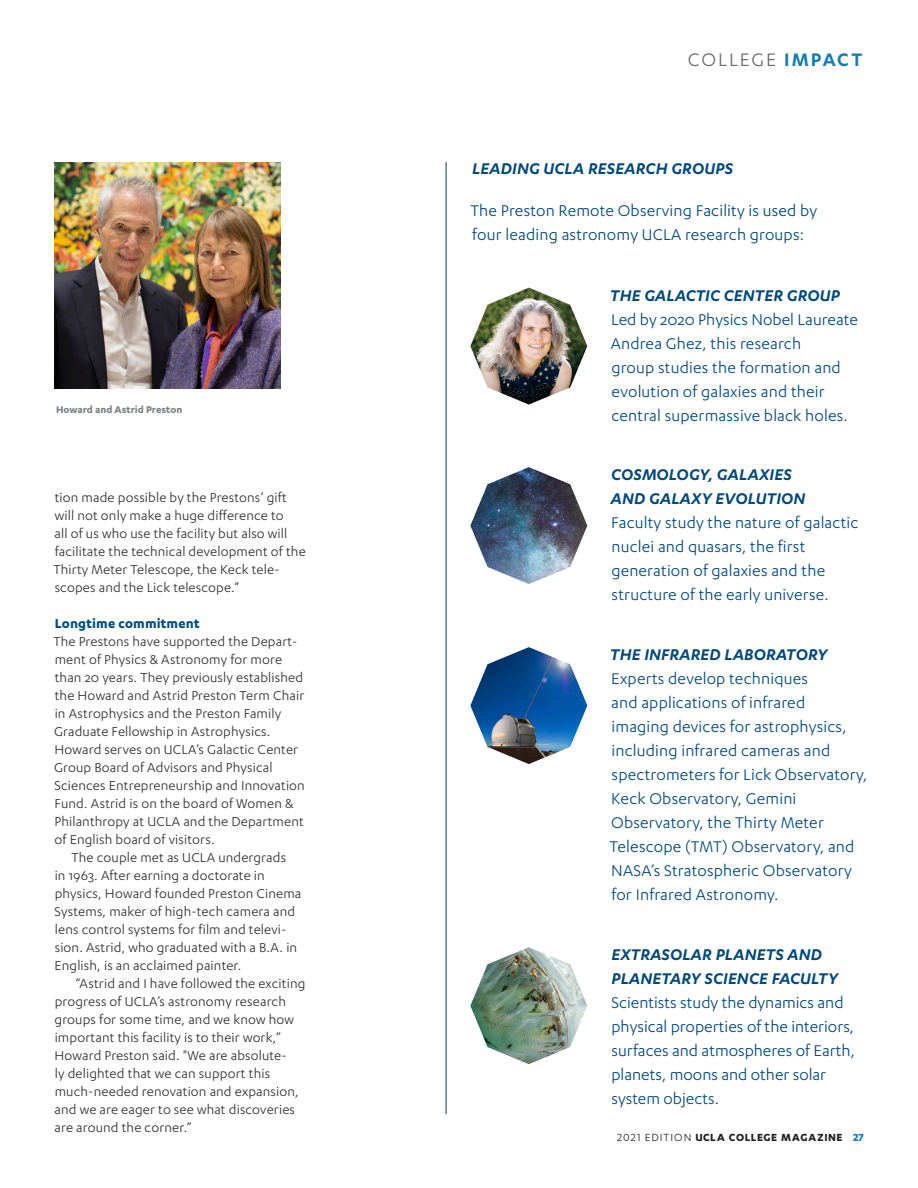
<style>
.page{position:relative;width:918px;height:1188px;background:#fff}
.page>*{position:absolute;margin:0;border:0;box-sizing:border-box;transform-origin:0 0}
.t1{font:21px "Karbon";letter-spacing:.09em;color:#69696c}
.sidebar_copy_2{font:18px/24px "Karbon";letter-spacing:.01em;color:#00497b}
.sidebar_subhead_2{font:italic 600 18px/24px "Karbon";letter-spacing:.01em;color:#00497b}
.sidebar_subhead_2-2{font:18px/24px "Karbon";letter-spacing:.01em;color:#00497b}
.body{font:15px/18px "Karbon";letter-spacing:.01em;color:#312f30}
.body_noindent{font:15px/18px "Karbon";letter-spacing:.01em;color:#312f30}
.body_callouts{font:700 15px "Karbon";letter-spacing:.01em;color:#004f80}
.t2{font:700 12px "Karbon";letter-spacing:.055em;color:#231f20}
.t3{font:700 11.25px "Karbon";color:#808285}
.s1{font-weight:600;color:#157bb7}
.s2{font-weight:400}
.s3{color:#157bb7}
</style>
<div class="page">
<img style="left:54px;top:162px;width:227px;height:227px">
<hr style="left:446px;top:162px;width:1px;height:952px;background:#00395c">
<img style="left:470px;top:288px;width:117px;height:117px">
<img style="left:470px;top:467px;width:117px;height:117px">
<img style="left:470px;top:647px;width:117px;height:117px">
<img style="left:470px;top:947px;width:117px;height:117px">
<p class="t3" style="left:56px;top:403px;width:128px">Howard and Astrid Preston</p>
<p class="body" style="left:53px;top:488px;width:254px">tion made possible by the Prestons’ gift will not only make a huge difference to<br>all of us who use the facility but also will facilitate the technical development of the Thirty Meter Telescope, the Keck tele&shy;scopes and the Lick telescope.”</p>
<p class="body_callouts" style="left:55px;top:615px;width:146px">Longtime commitment</p>
<p class="body_noindent" style="left:53px;top:632px;width:253px">The Prestons have supported the Depart&shy;ment of Physics &amp; Astronomy for more than 20 years. They previously established the Howard and Astrid Preston Term Chair in Astrophysics and the Preston Family Graduate Fellowship in Astrophysics.<br>Howard serves on UCLA’s Galactic Center Group Board of Advisors and Physical Sciences Entrepreneurship and Innovation Fund. Astrid is on the board of Women &amp; Philanthropy at UCLA and the Department of English board of visitors.</p>
<p class="body" style="left:55px;top:848px;width:248px;text-indent:17px">The couple met as UCLA undergrads<br>in 1963. After earning a doctorate in physics, Howard founded Preston Cinema Systems, maker of high-tech camera and lens control systems for film and televi&shy;sion. Astrid, who graduated with a B.A. in English, is an acclaimed painter.</p>
<p class="body" style="left:55px;top:974px;width:252px;text-indent:20px">“Astrid and I have followed the exciting progress of UCLA’s astronomy research groups for some time, and we know how important this facility is to their work,” Howard Preston said. "We are absolute-<br>ly delighted that we can support this much-needed renovation and expansion, and we are eager to see what discoveries are around the corner.”</p>
<p class="t1" style="left:688px;top:49px;width:176px">COLLEGE <span class="s1">IMPACT</span></p>
<p class="sidebar_subhead_2" style="left:472px;top:156px;width:263px">LEADING UCLA RESEARCH GROUPS</p>
<p class="sidebar_subhead_2-2" style="left:470px;top:198px;width:348px">The Preston Remote Observing Facility is used by four leading astronomy UCLA research groups:</p>
<p class="sidebar_subhead_2" style="left:610px;top:283px;width:231px">THE GALACTIC CENTER GROUP</p>
<p class="sidebar_copy_2" style="left:611px;top:307px;width:249px">Led by 2020 Physics Nobel Laureate<br>Andrea Ghez, this research<br>group studies the formation and evolution of galaxies and their central supermassive black holes.</p>
<p class="sidebar_subhead_2" style="left:611px;top:462px;width:196px">COSMOLOGY, GALAXIES<br>AND GALAXY EVOLUTION</p>
<p class="sidebar_copy_2" style="left:611px;top:510px;width:249px">Faculty study the nature of galactic nuclei and quasars, the first generation of galaxies and the structure of the early universe.</p>
<p class="sidebar_subhead_2" style="left:610px;top:642px;width:219px">THE INFRARED LABORATORY</p>
<p class="sidebar_copy_2" style="left:610px;top:666px;width:259px">Experts develop techniques<br>and applications of infrared<br>imaging devices for astrophysics, including infrared cameras and spectrometers for Lick Observatory,<br>Keck Observatory, Gemini<br>Observatory, the Thirty Meter<br>Telescope (TMT) Observatory, and<br>NASA’s Stratospheric Observatory for Infrared Astronomy.</p>
<p class="sidebar_subhead_2" style="left:611px;top:942px;width:228px">EXTRASOLAR PLANETS AND<br>PLANETARY SCIENCE FACULTY</p>
<p class="sidebar_copy_2" style="left:611px;top:990px;width:245px">Scientists study the dynamics and physical properties of the interiors, surfaces and atmospheres of Earth, planets, moons and other solar system objects.</p>
<p class="t2" style="left:617px;top:1131px;width:248px"><span class="s2">2021 EDITION</span> UCLA COLLEGE MAGAZINE <span class="s3">27</span></p>
</div>
